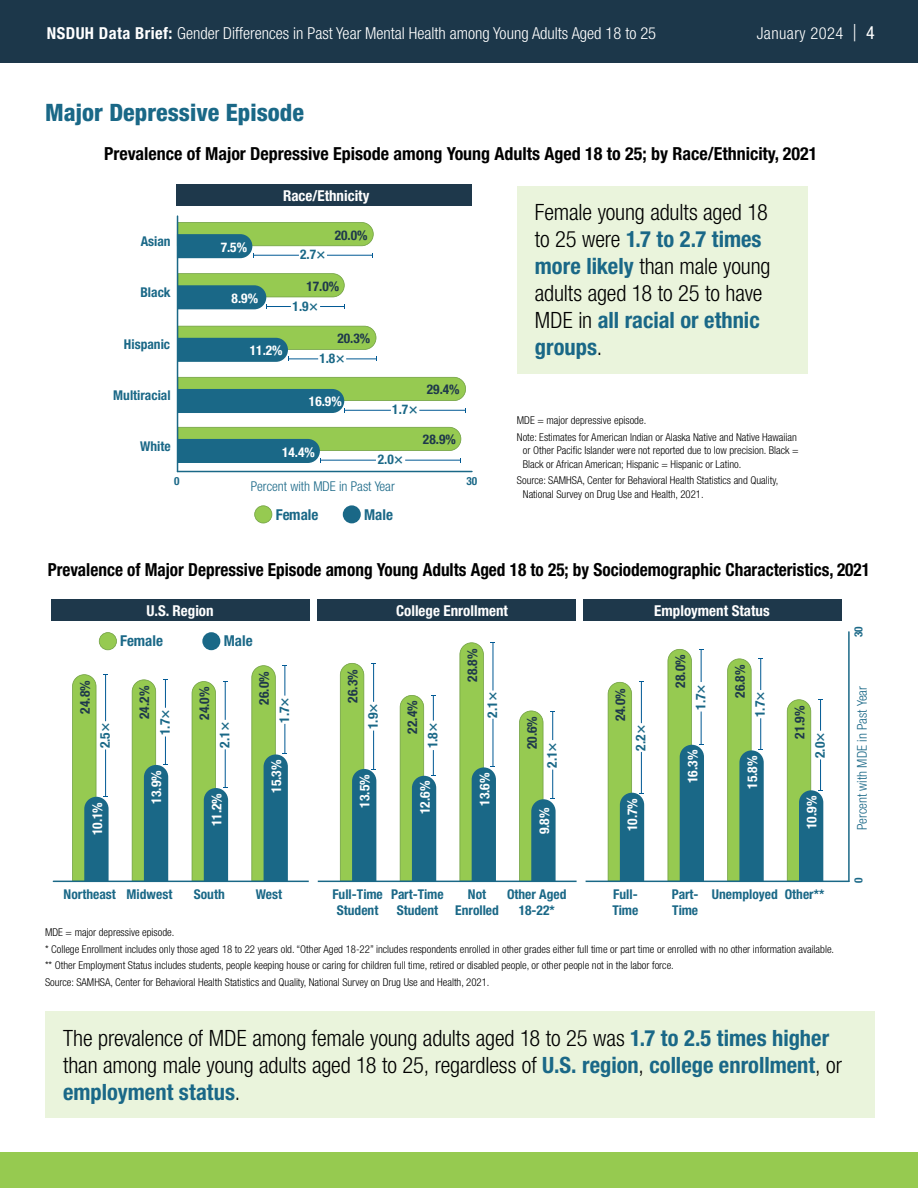
<style>
.page{position:relative;width:918px;height:1188px;background:#fff}
.page>*{position:absolute;margin:0;border:0;box-sizing:border-box;transform-origin:0 0}
.t1{font:800 condensed 24px "Helvetica Neue LT Std";letter-spacing:.005em;color:#1a6887}
.t2{font:300 condensed 22.5px/27px "Helvetica Neue LT Std";letter-spacing:-.005em;color:#000}
.t3{font:700 condensed 18px "Helvetica Neue LT Std";color:#000;scale:.96 1}
.t4{font:700 condensed 18px "Helvetica Neue LT Std";color:#000}
.t5{font:300 condensed 16.5px "Helvetica Neue LT Std";color:#fff}
.t6{font:300 condensed 16.5px "Helvetica Neue LT Std";letter-spacing:.025em;color:#fff}
.t7{font:700 condensed 15px "Helvetica Neue LT Std";color:#fff}
.t8{font:700 condensed 15px "Helvetica Neue LT Std";color:#1a6887}
.t9{font:700 condensed 13.5px/16.2px "Helvetica Neue LT Std";color:#1a6887;text-align:center}
.t10{font:700 condensed 13.5px/20.1px "Helvetica Neue LT Std";color:#1e384b}
.t11{font:700 condensed 13.5px "Helvetica Neue LT Std";color:#fff}
.t12{font:300 condensed 13.5px "Helvetica Neue LT Std";color:#1a6887}
.t13{font:700 condensed 13.35px "Helvetica Neue LT Std";color:#1e384b}
.t14{font:700 condensed 13.35px "Helvetica Neue LT Std";color:#fff}
.t15{font:700 condensed 13.35px "Helvetica Neue LT Std";color:#1a6887}
.t16{font:700 condensed 11.25px "Helvetica Neue LT Std";color:#1a6887}
.t17{font:300 condensed 10.8px/13.5px "Helvetica Neue LT Std";color:#000}
.s1{font-weight:700}
.s2{font-weight:400;font-size:23.4px}
.s3{font-weight:400;font-size:18px}
.s4{font-weight:500;font-size:16.05px}
.s5{font-weight:700;color:#1a6887}
.s6{font-weight:500;font-size:16.2px}
.s7{color:#1a6887}
.s8{font-weight:500;font-size:16.2px;color:#1a6887}
</style>
<div class="page">
<div style="left:0;top:1152px;width:918px;height:36px;background:#96ca50"></div>
<div style="left:0;top:0;width:918px;height:63px;background:#1c374a"></div>
<div style="left:45px;top:1012px;width:830px;height:106px;background:#eaf4dc"></div>
<div style="left:517px;top:186px;width:291px;height:187px;background:#eaf4dc"></div>
<img style="left:176px;top:184px;width:297px;height:340px">
<img style="left:51px;top:599px;width:229px;height:284px">
<img style="left:280px;top:599px;width:264px;height:284px">
<img style="left:544px;top:599px;width:306px;height:284px">
<h3 class="t5" style="left:47px;top:23px;width:611px"><span class="s1">NSDUH Data Brief:</span> Gender Differences in Past Year Mental Health among Young Adults Aged 18 to 25</h3>
<h3 class="t6" style="left:757px;top:23px;width:120px">January 2024 <span class="s2">|</span> <span class="s3">4</span></h3>
<h2 class="t1" style="left:45px;top:97px;width:261px">Major Depressive Episode</h2>
<p class="t4" style="left:104px;top:143px;width:715px">Prevalence of Major Depressive Episode among Young Adults Aged 18 to 25; by Race/Ethnicity, 2021</p>
<h3 class="t7" style="left:283px;top:186px;width:88px">Race/Ethnicity</h3>
<p class="t9" style="left:141px;top:233px;width:31px">Asian</p>
<p class="t14" style="left:221px;top:239px;width:28px">7.5%</p>
<p class="t15" style="left:300px;top:247px;width:27px">2.7<span class="s4">×</span></p>
<p class="t13" style="left:335px;top:227px;width:34px">20.0%</p>
<p class="t9" style="left:140px;top:284px;width:32px">Black</p>
<p class="t14" style="left:232px;top:290px;width:28px">8.9%</p>
<p class="t13" style="left:306px;top:278px;width:34px">17.0%</p>
<p class="t15" style="left:293px;top:298px;width:27px">1.9<span class="s4">×</span></p>
<p class="t9" style="left:124px;top:336px;width:48px">Hispanic</p>
<p class="t14" style="left:250px;top:343px;width:34px">11.2%</p>
<p class="t13" style="left:337px;top:330px;width:34px">20.3%</p>
<p class="t15" style="left:319px;top:350px;width:27px">1.8<span class="s4">×</span></p>
<p class="t9" style="left:113px;top:387px;width:59px">Multiracial</p>
<p class="t14" style="left:309px;top:393px;width:34px">16.9%</p>
<p class="t15" style="left:392px;top:402px;width:27px">1.7<span class="s4">×</span></p>
<p class="t13" style="left:427px;top:381px;width:34px">29.4%</p>
<p class="t9" style="left:140px;top:438px;width:32px">White</p>
<p class="t14" style="left:282px;top:444px;width:34px">14.4%</p>
<p class="t15" style="left:378px;top:452px;width:27px">2.0<span class="s4">×</span></p>
<p class="t13" style="left:423px;top:431px;width:34px">28.9%</p>
<p class="t16" style="left:174px;top:474px;width:7px">0</p>
<p class="t16" style="left:467px;top:474px;width:12px">30</p>
<p class="t12" style="left:251px;top:478px;width:146px">Percent with MDE in Past Year</p>
<h3 class="t8" style="left:276px;top:505px;width:44px">Female</h3>
<h3 class="t8" style="left:364px;top:505px;width:30px">Male</h3>
<p class="t2" style="left:535px;top:198px;width:237px">Female young adults aged 18 to 25 were <span class="s5">1.7 to 2.7 times more likely</span> than male young adults aged 18 to 25 to have<br>MDE in <span class="s5">all racial or ethnic groups</span>.</p>
<p class="t17" style="left:517px;top:414px;width:131px">MDE = major depressive episode.</p>
<p class="t17" style="left:523px;top:430px;width:277px;text-indent:-6px">Note: Estimates for American Indian or Alaska Native and Native Hawaiian or Other Pacific Islander were not reported due to low precision. Black =<br>Black or African American; Hispanic = Hispanic or Latino.</p>
<p class="t17" style="left:523px;top:474px;width:257px;text-indent:-6px">Source: SAMHSA, Center for Behavioral Health Statistics and Quality,<br>National Survey on Drug Use and Health, 2021.</p>
<p class="t3" style="left:48px;top:558px;width:858px">Prevalence of Major Depressive Episode among Young Adults Aged 18 to 25; by Sociodemographic Characteristics, 2021</p>
<h3 class="t7" style="left:146px;top:601px;width:69px">U.S. Region</h3>
<h3 class="t7" style="left:396px;top:601px;width:113px">College Enrollment</h3>
<h3 class="t7" style="left:654px;top:601px;width:117px">Employment Status</h3>
<h3 class="t8" style="left:120px;top:632px;width:44px">Female</h3>
<h3 class="t8" style="left:224px;top:632px;width:30px">Male</h3>
<p class="t16" style="left:852px;top:637px;width:12px;rotate:-90deg">30</p>
<p class="t10" style="left:75px;top:714px;width:35px;rotate:-90deg">24.8%</p>
<p class="t9" style="left:97px;top:748px;width:27px;rotate:-90deg">2.5<span class="s6">×</span></p>
<p class="t11" style="left:89px;top:835px;width:35px;rotate:-90deg">10.1%</p>
<p class="t10" style="left:134px;top:719px;width:35px;rotate:-90deg">24.2%</p>
<p class="t9" style="left:157px;top:735px;width:27px;rotate:-90deg">1.7<span class="s6">×</span></p>
<p class="t11" style="left:148px;top:804px;width:35px;rotate:-90deg">13.9%</p>
<p class="t10" style="left:194px;top:720px;width:35px;rotate:-90deg">24.0%</p>
<p class="t9" style="left:216px;top:748px;width:27px;rotate:-90deg">2.1<span class="s6">×</span></p>
<p class="t11" style="left:209px;top:826px;width:35px;rotate:-90deg">11.2%</p>
<p class="t10" style="left:254px;top:723px;width:53px;text-indent:18px;rotate:-90deg">26.0%<br><span class="s7">1.7</span><span class="s8">×</span></p>
<p class="t11" style="left:268px;top:793px;width:35px;rotate:-90deg">15.3%</p>
<p class="t10" style="left:342px;top:703px;width:35px;rotate:-90deg">26.3%</p>
<p class="t9" style="left:365px;top:729px;width:27px;rotate:-90deg">1.9<span class="s6">×</span></p>
<p class="t11" style="left:357px;top:808px;width:35px;rotate:-90deg">13.5%</p>
<p class="t10" style="left:402px;top:734px;width:35px;rotate:-90deg">22.4%</p>
<p class="t10" style="left:462px;top:682px;width:35px;rotate:-90deg">28.8%</p>
<p class="t9" style="left:484px;top:718px;width:27px;rotate:-90deg">2.1<span class="s6">×</span></p>
<p class="t9" style="left:425px;top:748px;width:27px;rotate:-90deg">1.8<span class="s6">×</span></p>
<p class="t10" style="left:522px;top:749px;width:35px;rotate:-90deg">20.6%</p>
<p class="t9" style="left:544px;top:768px;width:27px;rotate:-90deg">2.1<span class="s6">×</span></p>
<p class="t11" style="left:417px;top:814px;width:35px;rotate:-90deg">12.6%</p>
<p class="t11" style="left:476px;top:806px;width:35px;rotate:-90deg">13.6%</p>
<p class="t11" style="left:536px;top:834px;width:28px;rotate:-90deg">9.8%</p>
<p class="t10" style="left:610px;top:721px;width:35px;rotate:-90deg">24.0%</p>
<p class="t9" style="left:633px;top:751px;width:27px;rotate:-90deg">2.2<span class="s6">×</span></p>
<p class="t11" style="left:624px;top:831px;width:35px;rotate:-90deg">10.7%</p>
<p class="t10" style="left:670px;top:688px;width:35px;rotate:-90deg">28.0%</p>
<p class="t9" style="left:692px;top:710px;width:27px;rotate:-90deg">1.7<span class="s6">×</span></p>
<p class="t11" style="left:685px;top:783px;width:35px;rotate:-90deg">16.3%</p>
<p class="t10" style="left:730px;top:717px;width:54px;text-indent:19px;rotate:-90deg">26.8%<br><span class="s7">1.7</span><span class="s8">×</span></p>
<p class="t11" style="left:744px;top:789px;width:35px;rotate:-90deg">15.8%</p>
<p class="t10" style="left:789px;top:739px;width:35px;rotate:-90deg">21.9%</p>
<p class="t9" style="left:812px;top:758px;width:27px;rotate:-90deg">2.0<span class="s6">×</span></p>
<p class="t11" style="left:803px;top:829px;width:35px;rotate:-90deg">10.9%</p>
<p class="t12" style="left:854px;top:830px;width:146px;rotate:-90deg">Percent with MDE in Past Year</p>
<p class="t9" style="left:64px;top:886px;width:110px">Northeast Midwest</p>
<p class="t9" style="left:194px;top:886px;width:32px">South</p>
<p class="t9" style="left:256px;top:886px;width:28px">West</p>
<p class="t9" style="left:332px;top:886px;width:52px">Full-Time<br>Student</p>
<p class="t9" style="left:391px;top:886px;width:54px">Part-Time<br>Student</p>
<p class="t9" style="left:455px;top:886px;width:45px">Not<br>Enrolled</p>
<p class="t9" style="left:507px;top:886px;width:61px">Other Aged<br>18-22*</p>
<p class="t9" style="left:612px;top:886px;width:27px;text-align:left">Full-<br>Time</p>
<p class="t9" style="left:672px;top:886px;width:154px;text-align:left">Part- Unemployed Other**<br>Time</p>
<p class="t17" style="left:45px;top:925px;width:131px">MDE = major depressive episode.</p>
<p class="t17" style="left:45px;top:940px;width:791px;line-height:16.5px">* College Enrollment includes only those aged 18 to 22 years old. “Other Aged 18-22” includes respondents enrolled in other grades either full time or part time or enrolled with no other information available. ** Other Employment Status includes students, people keeping house or caring for children full time, retired or disabled people, or other people not in the labor force.</p>
<p class="t17" style="left:45px;top:975px;width:446px">Source: SAMHSA, Center for Behavioral Health Statistics and Quality, National Survey on Drug Use and Health, 2021.</p>
<p class="t16" style="left:852px;top:883px;width:7px;rotate:-90deg">0</p>
<p class="t2" style="left:63px;top:1024px;width:780px">The prevalence of MDE among female young adults aged 18 to 25 was <span class="s5">1.7 to 2.5 times higher </span>than among male young adults aged 18 to 25, regardless of <span class="s5">U.S. region</span>, <span class="s5">college enrollment</span>, or <span class="s5">employment status</span>.</p>
</div>
